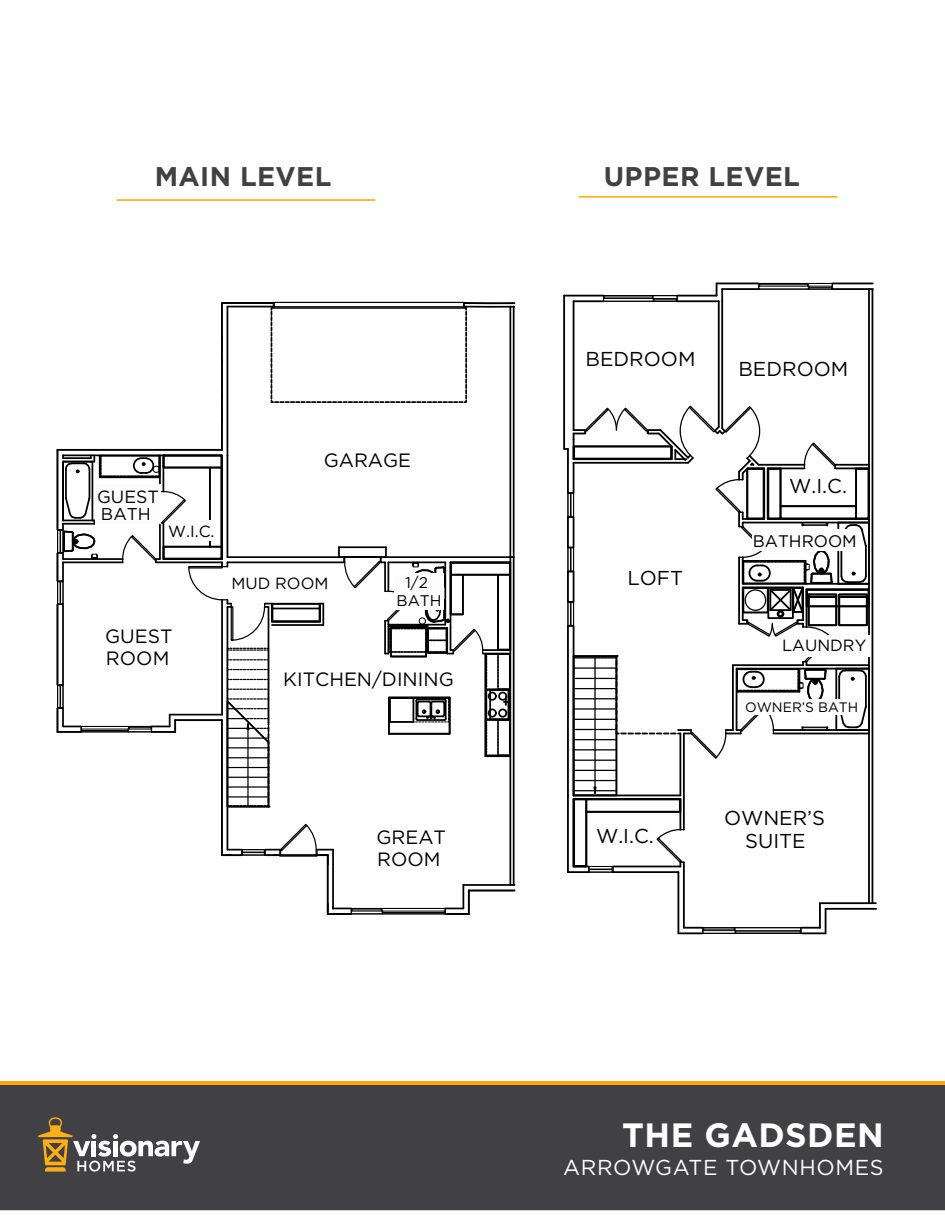
<style>
.page{position:relative;width:945px;height:1215px;background:#fff}
.page>*{position:absolute;margin:0;border:0;box-sizing:border-box;transform-origin:0 0}
.t1{font:700 33.75px "Gotham";letter-spacing:.015em;color:#fff}
.t2{font:700 27px "Gotham";letter-spacing:.015em;color:#414042}
.t3{font:21.6px "Gotham";letter-spacing:.03em;color:#fff}
.t4{font:20.1px "Gotham";color:#000}
.t5{font:19.2px/21.8px "Gotham";color:#000}
.t6{font:17.7px "Gotham";color:#000}
.t7{font:17.1px "Gotham";color:#000}
.t8{font:16.8px "Gotham";color:#000}
.t9{font:16.2px "Gotham";color:#000}
.t10{font:15.45px/18.6px "Gotham";color:#000;text-align:center}
.t11{font:13.65px "Gotham";color:#000}
</style>
<div class="page">
<div style="left:0;top:1082px;width:945px;height:130px;background:#414042"></div>
<svg style="left:0;top:1210px;width:945px;height:2px;background:#e7e7e7"></svg>
<hr style="left:0;top:1081px;width:945px;height:4px;background:#ffa700">
<svg style="left:38px;top:1117px;width:162px;height:55px"></svg>
<hr style="left:722px;top:288px;width:37px;height:2px;background:#000">
<hr style="left:832px;top:288px;width:41px;height:2px;background:#000">
<hr style="left:717px;top:283px;width:42px;height:1px;background:#000">
<hr style="left:832px;top:283px;width:41px;height:1px;background:#000">
<hr style="left:573px;top:301px;width:1px;height:129px;background:#000">
<hr style="left:801px;top:932px;width:25px;height:2px;background:#000">
<hr style="left:678px;top:932px;width:25px;height:2px;background:#000">
<hr style="left:574px;top:300px;width:30px;height:2px;background:#000">
<hr style="left:677px;top:300px;width:42px;height:2px;background:#000">
<hr style="left:564px;top:295px;width:40px;height:2px;background:#000">
<hr style="left:677px;top:295px;width:40px;height:2px;background:#000">
<hr style="left:807px;top:664px;width:62px;height:2px;background:#000">
<hr style="left:773px;top:733px;width:96px;height:1px;background:#000">
<hr style="left:773px;top:729px;width:96px;height:2px;background:#000">
<hr style="left:680px;top:733px;width:1px;height:62px;background:#000">
<hr style="left:683px;top:733px;width:2px;height:97px;background:#000">
<hr style="left:613px;top:871px;width:65px;height:2px;background:#000">
<hr style="left:568px;top:871px;width:20px;height:2px;background:#000">
<hr style="left:573px;top:626px;width:1px;height:30px;background:#000">
<hr style="left:567px;top:626px;width:2px;height:30px;background:#000">
<hr style="left:820px;top:902px;width:56px;height:2px;background:#000">
<hr style="left:826px;top:908px;width:50px;height:2px;background:#000">
<div style="left:758px;top:283px;width:75px;height:7px;border:1px solid #000"></div>
<svg style="left:807px;top:283px;width:25px;height:6px"></svg>
<hr style="left:760px;top:284px;width:48px;height:1px;background:#000">
<hr style="left:759px;top:286px;width:73px;height:1px;background:#000">
<div style="left:603px;top:295px;width:75px;height:7px;border:1px solid #000"></div>
<svg style="left:652px;top:296px;width:25px;height:5px"></svg>
<hr style="left:604px;top:297px;width:48px;height:1px;background:#000">
<hr style="left:604px;top:298px;width:73px;height:1px;background:#000">
<div style="left:702px;top:927px;width:100px;height:7px;border:1px solid #000"></div>
<svg style="left:684px;top:927px;width:20px;height:4px"></svg>
<hr style="left:704px;top:929px;width:30px;height:1px;background:#000">
<hr style="left:736px;top:931px;width:64px;height:1px;background:#000">
<hr style="left:703px;top:930px;width:98px;height:1px;background:#000">
<div style="left:588px;top:866px;width:25px;height:7px;border:1px solid #000"></div>
<hr style="left:563px;top:296px;width:2px;height:153px;background:#000">
<hr style="left:819px;top:903px;width:2px;height:25px;background:#000">
<svg style="left:800px;top:909px;width:26px;height:24px"></svg>
<svg style="left:716px;top:283px;width:7px;height:18px"></svg>
<hr style="left:718px;top:301px;width:2px;height:126px;background:#000">
<hr style="left:721px;top:301px;width:2px;height:127px;background:#000">
<hr style="left:737px;top:668px;width:132px;height:2px;background:#000">
<hr style="left:567px;top:795px;width:2px;height:77px;background:#000">
<hr style="left:683px;top:866px;width:2px;height:62px;background:#000">
<hr style="left:678px;top:872px;width:1px;height:61px;background:#000">
<hr style="left:567px;top:656px;width:2px;height:139px;background:#000">
<hr style="left:574px;top:780px;width:42px;height:1px;background:#000">
<hr style="left:574px;top:770px;width:42px;height:1px;background:#000">
<hr style="left:574px;top:760px;width:42px;height:1px;background:#000">
<hr style="left:838px;top:676px;width:2px;height:31px;background:#000">
<hr style="left:868px;top:289px;width:2px;height:614px;background:#000">
<hr style="left:872px;top:289px;width:1px;height:614px;background:#000">
<svg style="left:564px;top:404px;width:306px;height:240px"></svg>
<svg style="left:574px;top:650px;width:255px;height:110px"></svg>
<hr style="left:574px;top:655px;width:42px;height:2px;background:#000">
<hr style="left:574px;top:657px;width:42px;height:2px;background:#000">
<hr style="left:573px;top:656px;width:1px;height:139px;background:#000">
<hr style="left:616px;top:656px;width:1px;height:139px;background:#000">
<svg style="left:572px;top:786px;width:113px;height:86px"></svg>
<hr style="left:594px;top:656px;width:2px;height:137px;background:#000">
<svg style="left:837px;top:706px;width:30px;height:23px"></svg>
<hr style="left:865px;top:676px;width:2px;height:31px;background:#000">
<svg style="left:837px;top:670px;width:30px;height:11px"></svg>
<hr style="left:835px;top:669px;width:2px;height:61px;background:#000">
<div style="left:739px;top:699px;width:121px;height:16px;background:#fdfdfd"></div>
<div style="left:783px;top:635px;width:86px;height:21px;background:#fdfdfd"></div>
<div style="left:752px;top:529px;width:103px;height:21px;background:#fdfdfd"></div>
<div style="left:351px;top:908px;width:95px;height:6px;border:1px solid #000"></div>
<hr style="left:383px;top:912px;width:61px;height:1px;background:#000">
<hr style="left:351px;top:911px;width:94px;height:1px;background:#000">
<hr style="left:332px;top:850px;width:2px;height:58px;background:#000">
<hr style="left:327px;top:855px;width:2px;height:59px;background:#000">
<svg style="left:444px;top:885px;width:26px;height:30px"></svg>
<hr style="left:227px;top:715px;width:1px;height:135px;background:#000">
<hr style="left:221px;top:720px;width:2px;height:135px;background:#000">
<hr style="left:221px;top:721px;width:1px;height:135px;background:#000">
<svg style="left:222px;top:823px;width:111px;height:42px"></svg>
<svg style="left:327px;top:904px;width:56px;height:11px"></svg>
<hr style="left:463px;top:884px;width:52px;height:2px;background:#000">
<hr style="left:469px;top:889px;width:46px;height:2px;background:#000">
<hr style="left:509px;top:557px;width:2px;height:328px;background:#000">
<hr style="left:513px;top:557px;width:2px;height:328px;background:#000">
<svg style="left:57px;top:301px;width:459px;height:507px"></svg>
<div style="left:95px;top:485px;width:66px;height:39px;background:#fdfdfd"></div>
<div style="left:167px;top:520px;width:48px;height:20px;background:#fdfdfd"></div>
<div style="left:394px;top:573px;width:49px;height:37px;background:#fdfdfd"></div>
<hr style="left:117px;top:199px;width:258px;height:2px;background:#ffa700">
<hr style="left:579px;top:196px;width:258px;height:2px;background:#ffa700">
<h2 class="t2" style="left:155px;top:159px;width:178px">MAIN LEVEL</h2>
<h2 class="t2" style="left:604px;top:159px;width:198px">UPPER LEVEL</h2>
<p class="t6" style="left:97px;top:485px;width:63px">GUEST</p>
<p class="t7" style="left:101px;top:503px;width:51px">BATH</p>
<p class="t9" style="left:168px;top:521px;width:48px">W.I.C.</p>
<p class="t5" style="left:105px;top:625px;width:69px">GUEST<br>ROOM</p>
<p class="t5" style="left:324px;top:449px;width:89px">GARAGE</p>
<p class="t9" style="left:231px;top:573px;width:99px">MUD ROOM</p>
<p class="t10" style="left:397px;top:573px;width:47px">1/2<br>BATH</p>
<p class="t5" style="left:283px;top:667px;width:172px">KITCHEN/DINING</p>
<p class="t5" style="left:376px;top:826px;width:71px">GREAT<br>ROOM</p>
<p class="t4" style="left:586px;top:346px;width:111px">BEDROOM</p>
<p class="t4" style="left:738px;top:356px;width:111px">BEDROOM</p>
<p class="t4" style="left:627px;top:565px;width:57px">LOFT</p>
<p class="t4" style="left:789px;top:473px;width:59px">W.I.C.</p>
<p class="t8" style="left:753px;top:530px;width:106px">BATHROOM</p>
<p class="t9" style="left:782px;top:635px;width:86px">LAUNDRY</p>
<p class="t11" style="left:745px;top:699px;width:114px">OWNER’S BATH</p>
<p class="t4" style="left:724px;top:805px;width:103px">OWNER’S</p>
<p class="t4" style="left:596px;top:823px;width:59px">W.I.C.</p>
<p class="t4" style="left:745px;top:828px;width:62px">SUITE</p>
<h1 class="t1" style="left:622px;top:1113px;width:263px">THE GADSDEN</h1>
<p class="t3" style="left:563px;top:1154px;width:322px">ARROWGATE TOWNHOMES</p>
</div>
